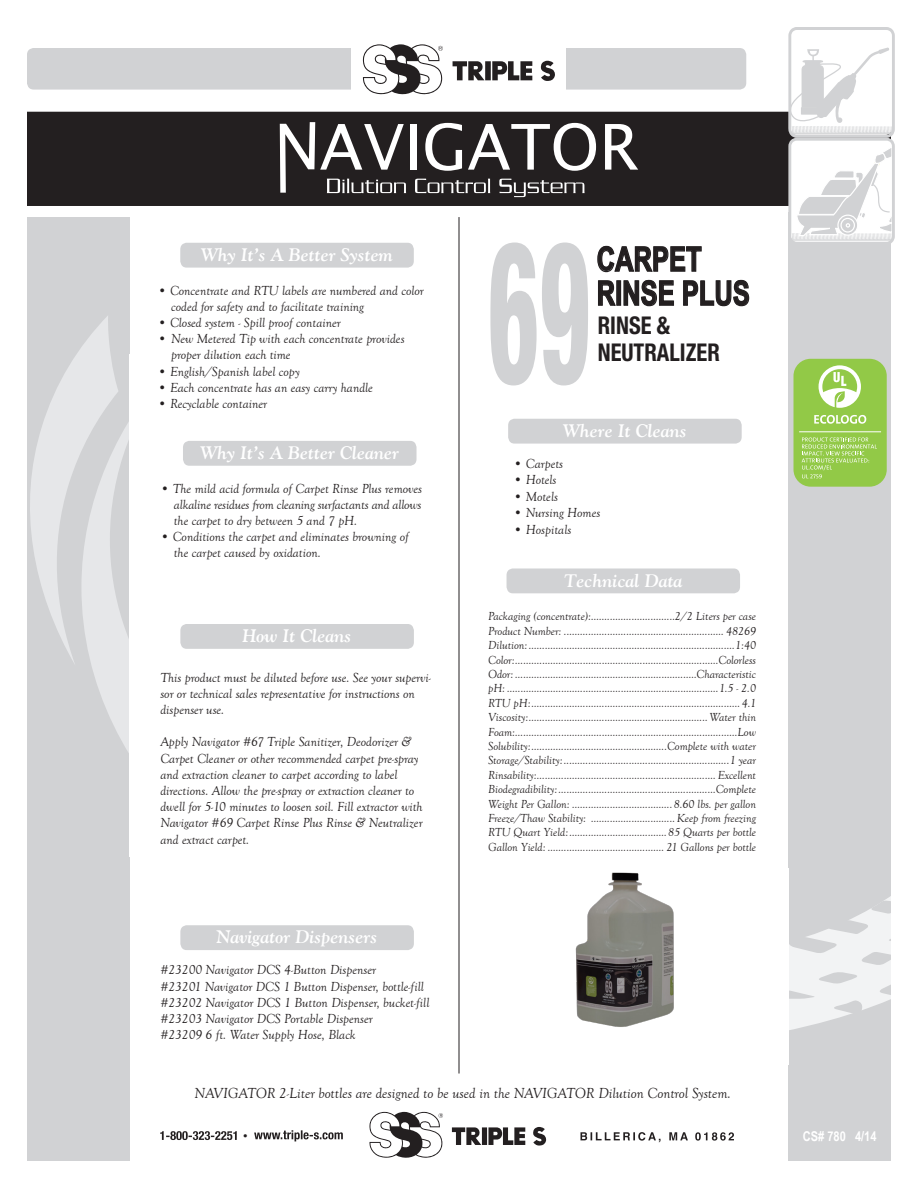
<style>
.page{position:relative;width:918px;height:1188px;background:#fff}
.page>*{position:absolute;margin:0;border:0;box-sizing:border-box;transform-origin:0 0}
.t1{font:800 condensed 198px "Helvetica Neue";color:#d1d2d4;scale:.5 1}
.t2{font:700 34.05px "Arial";color:#231f20;scale:.75 1}
.t3{font:700 condensed 24.45px "Helvetica Neue";color:#231f20;scale:.92 1}
.t4{font:italic 700 18px "Goudy";color:#fff}
.t5{font:italic 15px "Goudy Old Style T";color:#231f20}
.t6{font:italic 13.5px/16.2px "Goudy Old Style T";color:#231f20}
.t7{font:700 13.5px "Arial Narrow";color:#fff}
.t8{font:italic 12px "Goudy Old Style T";color:#231f20}
.t9{font:700 condensed 9px "Helvetica Neue";color:#231f20}
</style>
<div class="page">
<div style="left:788px;top:213px;width:103px;height:948px;background:#d1d2d4"></div>
<div style="left:27px;top:112px;width:759px;height:94px;background:#231f20"></div>
<svg style="left:452px;top:1127px;width:94px;height:19px"></svg>
<svg style="left:369px;top:1112px;width:74px;height:46px"></svg>
<div style="left:27px;top:217px;width:103px;height:944px;background:#d1d2d4"></div>
<svg style="left:30px;top:316px;width:81px;height:346px"></svg>
<svg style="left:81px;top:358px;width:49px;height:483px"></svg>
<div style="left:27px;top:48px;width:719px;height:42px;background:#d1d2d4;border-radius:7px"></div>
<svg style="left:581px;top:1132px;width:153px;height:10px"></svg>
<svg style="left:160px;top:1131px;width:77px;height:9px"></svg>
<hr style="left:459px;top:217px;width:1px;height:857px;background:#231f20">
<svg style="left:254px;top:1130px;width:89px;height:11px"></svg>
<div style="left:351px;top:37px;width:215px;height:58px;background:#fff"></div>
<svg style="left:453px;top:61px;width:102px;height:20px"></svg>
<svg style="left:362px;top:44px;width:81px;height:51px"></svg>
<svg style="left:605px;top:124px;width:33px;height:46px"></svg>
<svg style="left:280px;top:122px;width:316px;height:75px"></svg>
<div style="left:180px;top:243px;width:234px;height:25px;background:#d1d2d4;border-radius:7px"></div>
<div style="left:183px;top:441px;width:234px;height:25px;background:#d1d2d4;border-radius:7px"></div>
<div style="left:180px;top:624px;width:234px;height:25px;background:#d1d2d4;border-radius:7px"></div>
<div style="left:180px;top:925px;width:234px;height:25px;background:#d1d2d4;border-radius:7px"></div>
<div style="left:508px;top:419px;width:234px;height:25px;background:#d1d2d4;border-radius:7px"></div>
<div style="left:507px;top:568px;width:233px;height:25px;background:#d1d2d4;border-radius:7px"></div>
<svg style="left:788px;top:894px;width:103px;height:140px"></svg>
<svg style="left:597px;top:245px;width:105px;height:28px"></svg>
<svg style="left:598px;top:280px;width:18px;height:26px"></svg>
<div style="left:616px;top:280px;width:5px;height:26px;border:1px solid #231f20"></div>
<svg style="left:623px;top:279px;width:51px;height:28px"></svg>
<svg style="left:683px;top:279px;width:67px;height:28px"></svg>
<svg style="left:786px;top:27px;width:109px;height:216px"></svg>
<hr style="left:792px;top:133px;width:100px;height:1px;background:#d1d2d4">
<div style="left:794px;top:359px;width:93px;height:128px;background:#92c947;border-radius:17px"></div>
<svg style="left:819px;top:365px;width:42px;height:43px"></svg>
<svg style="left:802px;top:438px;width:75px;height:40px"></svg>
<hr style="left:799px;top:431px;width:82px;height:1px;background:#fff">
<svg style="left:814px;top:415px;width:52px;height:9px"></svg>
<img style="left:575px;top:872px;width:99px;height:155px">
<p class="t4" style="left:201px;top:244px;width:193px">Why It’s A Better System</p>
<p class="t6" style="left:171px;top:282px;width:254px;text-indent:-14px">• Concentrate and RTU labels are numbered and color coded for safety and to facilitate training</p>
<p class="t6" style="left:158px;top:315px;width:185px">• Closed system - Spill proof container</p>
<p class="t6" style="left:171px;top:331px;width:235px;text-indent:-14px">• New Metered Tip with each concentrate provides proper dilution each time</p>
<p class="t6" style="left:158px;top:363px;width:144px">• English/Spanish label copy</p>
<p class="t6" style="left:158px;top:380px;width:217px">• Each concentrate has an easy carry handle</p>
<p class="t6" style="left:158px;top:396px;width:111px">• Recyclable container</p>
<p class="t4" style="left:200px;top:442px;width:200px">Why It’s A Better Cleaner</p>
<p class="t6" style="left:174px;top:481px;width:250px;text-align:justify;text-indent:-14px">• The mild acid formula of Carpet Rinse Plus removes alkaline residues from cleaning surfactants and allows the carpet to dry between 5 and 7 pH.</p>
<p class="t6" style="left:160px;top:529px;width:250px">• Conditions the carpet and eliminates browning of</p>
<p class="t6" style="left:174px;top:545px;width:148px">the carpet caused by oxidation.</p>
<p class="t4" style="left:242px;top:625px;width:111px">How It Cleans</p>
<p class="t6" style="left:160px;top:670px;width:272px">This product must be diluted before use. See your supervi&shy;sor or technical sales representative for instructions on dispenser use.</p>
<p class="t6" style="left:160px;top:734px;width:264px">Apply Navigator #67 Triple Sanitizer, Deodorizer &amp; Carpet Cleaner or other recommended carpet pre-spray and extraction cleaner to carpet according to label directions. Allow the pre-spray or extraction cleaner to dwell for 5-10 minutes to loosen soil. Fill extractor with Navigator #69 Carpet Rinse Plus Rinse &amp; Neutralizer and extract carpet.</p>
<p class="t4" style="left:217px;top:926px;width:162px">Navigator Dispensers</p>
<p class="t6" style="left:160px;top:962px;width:217px">#23200 Navigator DCS 4-Button Dispenser</p>
<p class="t6" style="left:160px;top:978px;width:265px">#23201 Navigator DCS 1 Button Dispenser, bottle-fill</p>
<p class="t6" style="left:160px;top:995px;width:271px">#23202 Navigator DCS 1 Button Dispenser, bucket-fill</p>
<p class="t6" style="left:160px;top:1011px;width:214px">#23203 Navigator DCS Portable Dispenser</p>
<p class="t6" style="left:160px;top:1027px;width:197px">#23209 6 ft. Water Supply Hose, Black</p>
<p class="t1" style="left:488px;top:190px;width:207px">69</p>
<p class="t2" style="left:597px;top:235px;width:141px">CARPET</p>
<p class="t2" style="left:597px;top:269px;width:206px">RINSE PLUS</p>
<p class="t3" style="left:598px;top:311px;width:80px">RINSE &amp;</p>
<p class="t3" style="left:598px;top:338px;width:134px">NEUTRALIZER</p>
<p class="t4" style="left:563px;top:420px;width:126px">Where It Cleans</p>
<p class="t6" style="left:513px;top:456px;width:51px">• Carpets</p>
<p class="t6" style="left:513px;top:472px;width:45px">• Hotels</p>
<p class="t6" style="left:513px;top:489px;width:46px">• Motels</p>
<p class="t6" style="left:513px;top:505px;width:88px">• Nursing Homes</p>
<p class="t6" style="left:513px;top:522px;width:59px">• Hospitals</p>
<p class="t4" style="left:564px;top:569px;width:120px">Technical Data</p>
<p class="t8" style="left:488px;top:610px;width:269px">Packaging (concentrate):...............................2/2 Liters per case</p>
<p class="t8" style="left:488px;top:624px;width:269px">Product Number: ........................................................... 48269</p>
<p class="t8" style="left:488px;top:639px;width:269px">Dilution:............................................................................1:40</p>
<p class="t8" style="left:488px;top:653px;width:269px">Color:...........................................................................Colorless</p>
<p class="t8" style="left:488px;top:668px;width:269px">Odor: ...................................................................Characteristic</p>
<p class="t8" style="left:488px;top:682px;width:269px">pH: ..............................................................................1.5 - 2.0</p>
<p class="t8" style="left:488px;top:696px;width:269px">RTU pH:............................................................................. 4.1</p>
<p class="t8" style="left:488px;top:711px;width:269px">Viscosity:..................................................................Water thin</p>
<p class="t8" style="left:488px;top:725px;width:269px">Foam:..................................................................................Low</p>
<p class="t8" style="left:488px;top:740px;width:269px">Solubility:..................................................Complete with water</p>
<p class="t8" style="left:488px;top:754px;width:269px">Storage/Stability:.............................................................1 year</p>
<p class="t8" style="left:488px;top:768px;width:269px">Rinsability:.................................................................. Excellent</p>
<p class="t8" style="left:488px;top:783px;width:269px">Biodegradibility:..........................................................Complete</p>
<p class="t8" style="left:488px;top:797px;width:269px">Weight Per Gallon: .....................................8.60 lbs. per gallon</p>
<p class="t8" style="left:488px;top:812px;width:269px">Freeze/Thaw Stability: ...............................Keep from freezing</p>
<p class="t8" style="left:488px;top:826px;width:269px">RTU Quart Yield:....................................85 Quarts per bottle</p>
<p class="t8" style="left:488px;top:840px;width:269px">Gallon Yield: ........................................... 21 Gallons per bottle</p>
<p class="t5" style="left:195px;top:1085px;width:538px">NAVIGATOR 2-Liter bottles are designed to be used in the NAVIGATOR Dilution Control System.</p>
<p class="t9" style="left:243px;top:1131px;width:6px">•</p>
<p class="t7" style="left:803px;top:1126px;width:75px">CS# 780 4/14</p>
</div>
